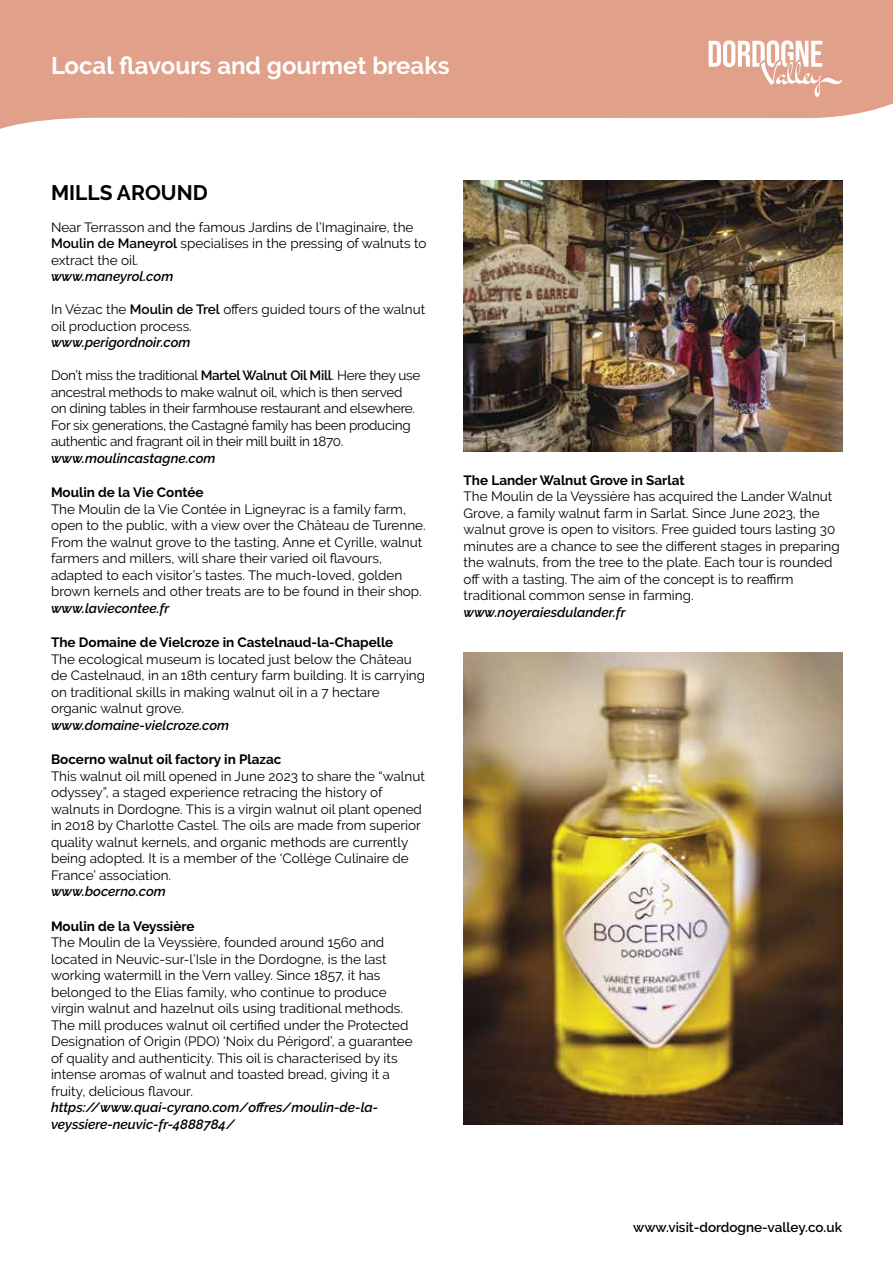
<style>
.page{position:relative;width:893px;height:1263px;background:#fff}
.page>*{position:absolute;margin:0;border:0;box-sizing:border-box;transform-origin:0 0}
.t1{font:700 24px "Raleway";color:#fff}
.t2{font:700 21px "Raleway";color:#000}
.t3{font:13.5px/16.5px "Raleway";color:#000}
.t4{font:13.5px/16.5px "Raleway";letter-spacing:-.02em;color:#000}
.t5{font:italic 600 13.5px/16.5px "Raleway";color:#000}
.t6{font:700 13.5px "Raleway";color:#000}
.t7{font:600 13.5px "Raleway";color:#000}
.s1{font-weight:600}
</style>
<div class="page">
<svg style="left:0;top:0;width:893px;height:129px;background:#e2a893"></svg>
<img style="left:464px;top:181px;width:378px;height:270px">
<svg style="left:709px;top:40px;width:133px;height:57px"></svg>
<img style="left:464px;top:653px;width:378px;height:472px">
<h1 class="t1" style="left:51px;top:51px;width:400px">Local flavours and gourmet breaks</h1>
<h2 class="t2" style="left:51px;top:181px;width:158px">MILLS AROUND</h2>
<p class="t3" style="left:51px;top:219px;width:377px">Near Terrasson and the famous Jardins de l’Imaginaire, the<br><span class="s1">Moulin de Maneyrol</span> specialises in the pressing of walnuts to extract the oil.</p>
<p class="t5" style="left:51px;top:268px;width:124px">www.maneyrol.com</p>
<p class="t3" style="left:51px;top:301px;width:376px">In Vézac the <span class="s1">Moulin de Trel</span> offers guided tours of the walnut oil production process.</p>
<p class="t5" style="left:51px;top:334px;width:141px">www.perigordnoir.com</p>
<p class="t4" style="left:51px;top:367px;width:371px">Don’t miss the traditional <span class="s1">Martel Walnut Oil Mill</span>. Here they use ancestral methods to make walnut oil, which is then served on dining tables in their farmhouse restaurant and elsewhere.<br>For six generations, the Castagné family has been producing authentic and fragrant oil in their mill built in 1870.</p>
<p class="t5" style="left:51px;top:450px;width:166px">www.moulincastagne.com</p>
<p class="t6" style="left:51px;top:485px;width:154px">Moulin de la Vie Contée</p>
<p class="t3" style="left:51px;top:501px;width:376px">The Moulin de la Vie Contée in Ligneyrac is a family farm, open to the public, with a view over the Château de Turenne.<br>From the walnut grove to the tasting, Anne et Cyrille, walnut farmers and millers, will share their varied oil flavours, adapted to each visitor’s tastes. The much-loved, golden brown kernels and other treats are to be found in their shop.</p>
<p class="t5" style="left:51px;top:600px;width:120px">www.laviecontee.fr</p>
<p class="t6" style="left:51px;top:635px;width:344px">The Domaine de Vielcroze in Castelnaud-la-Chapelle</p>
<p class="t3" style="left:51px;top:651px;width:376px">The ecological museum is located just below the Château de Castelnaud, in an 18th century farm building. It is carrying on traditional skills in making walnut oil in a 7 hectare organic walnut grove.</p>
<p class="t5" style="left:51px;top:717px;width:180px">www.domaine-vielcroze.com</p>
<p class="t6" style="left:51px;top:752px;width:232px">Bocerno walnut oil factory in Plazac</p>
<p class="t3" style="left:51px;top:768px;width:375px">This walnut oil mill opened in June 2023 to share the “walnut odyssey”, a staged experience retracing the history of walnuts in Dordogne. This is a virgin walnut oil plant opened in 2018 by Charlotte Castel. The oils are made from superior quality walnut kernels, and organic methods are currently being adopted. It is a member of the ‘Collège Culinaire de France’ association.</p>
<p class="t5" style="left:51px;top:883px;width:116px">www.bocerno.com</p>
<p class="t6" style="left:51px;top:918px;width:145px">Moulin de la Veyssière</p>
<p class="t3" style="left:51px;top:934px;width:363px">The Moulin de la Veyssière, founded around 1560 and located in Neuvic-sur-l’Isle in the Dordogne, is the last working watermill in the Vern valley. Since 1857, it has belonged to the Elias family, who continue to produce virgin walnut and hazelnut oils using traditional methods.<br>The mill produces walnut oil certified under the Protected Designation of Origin (PDO) ‘Noix du Périgord’, a guarantee of quality and authenticity. This oil is characterised by its intense aromas of walnut and toasted bread, giving it a fruity, delicious flavour.</p>
<p class="t5" style="left:51px;top:1099px;width:329px">https://www.quai-cyrano.com/offres/moulin-de-la&shy;veyssiere-neuvic-fr-4888784/</p>
<p class="t6" style="left:464px;top:472px;width:222px">The Lander Walnut Grove in Sarlat</p>
<p class="t3" style="left:464px;top:488px;width:378px">The Moulin de la Veyssière has acquired the Lander Walnut Grove, a family walnut farm in Sarlat. Since June 2023, the walnut grove is open to visitors. Free guided tours lasting 30 minutes are a chance to see the different stages in preparing the walnuts, from the tree to the plate. Each tour is rounded off with a tasting. The aim of the concept is to reaffirm traditional common sense in farming.</p>
<p class="t5" style="left:464px;top:604px;width:164px">www.noyeraiesdulander.fr</p>
<p class="t7" style="left:633px;top:1219px;width:210px">www.visit-dordogne-valley.co.uk</p>
</div>
